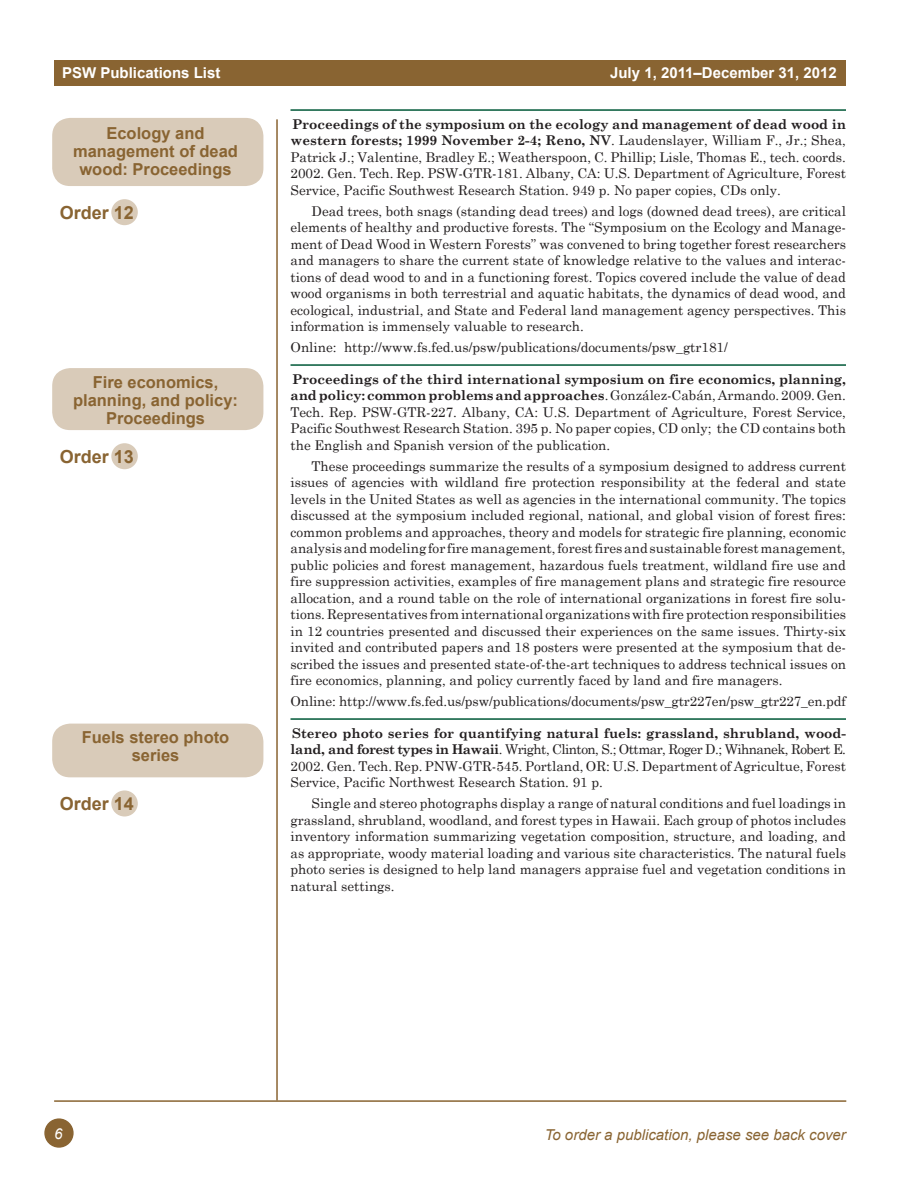
<style>
.page{position:relative;width:918px;height:1188px;background:#fff}
.page>*{position:absolute;margin:0;border:0;box-sizing:border-box;transform-origin:0 0}
.New_Pubs_Order_Subje{font:700 18px "Arial";color:#896432}
.Subject_Block{font:700 16.5px/18px "Arial";color:#896432;text-align:center}
.t1{font:700 15px "Arial";color:#fff}
.t2{font:italic 15px "Arial";color:#896432}
.t3{font:italic 15px "Arial";color:#fff}
.New_Pubs_bottom{font:13.5px/16.5px "Century Schoolbook";color:#231f20;text-align:justify}
.New_Pubs_top{font:13.5px/16.5px "Century Schoolbook";color:#231f20;text-align:justify}
.Online{font:13.5px "Century Schoolbook";letter-spacing:-.01em;color:#231f20}
.s1{font-weight:700}
</style>
<div class="page">
<div style="left:45px;top:1119px;width:28px;height:28px;background:#896432;border-radius:50%"></div>
<div style="left:44px;top:1118px;width:30px;height:30px;border:2px solid #896432;border-radius:50%"></div>
<div style="left:54px;top:60px;width:792px;height:26px;background:#896432"></div>
<hr style="left:276px;top:119px;width:2px;height:982px;background:#896432">
<hr style="left:54px;top:1100px;width:792px;height:2px;background:#896432">
<hr style="left:291px;top:109px;width:555px;height:2px;background:#005838">
<hr style="left:291px;top:364px;width:555px;height:2px;background:#005838">
<hr style="left:291px;top:718px;width:555px;height:2px;background:#005838">
<div style="left:52px;top:724px;width:211px;height:53px;background:#d9cbb9;border-radius:18px"></div>
<div style="left:111px;top:790px;width:27px;height:27px;background:#d9cbb9;border-radius:50%"></div>
<div style="left:52px;top:118px;width:211px;height:68px;background:#d9cbb9;border-radius:18px"></div>
<div style="left:111px;top:199px;width:27px;height:26px;background:#d9cbb9;border-radius:50%"></div>
<div style="left:52px;top:368px;width:211px;height:62px;background:#d9cbb9;border-radius:18px"></div>
<div style="left:111px;top:443px;width:27px;height:26px;background:#d9cbb9;border-radius:50%"></div>
<p class="t1" style="left:62px;top:63px;width:160px">PSW Publications List</p>
<p class="t1" style="left:610px;top:63px;width:228px">July 1, 2011–December 31, 2012</p>
<p class="New_Pubs_top" style="left:291px;top:115px;width:557px"><span class="s1">Proceedings of the symposium on the ecology and management of dead wood in western forests; 1999 November 2-4; Reno, NV</span>. Laudenslayer, William F., Jr.; Shea, Patrick J.; Valentine, Bradley E.; Weatherspoon, C. Phillip; Lisle, Thomas E., tech. coords.<br>2002. Gen. Tech. Rep. PSW-GTR-181. Albany, CA: U.S. Department of Agriculture, Forest Service, Pacific Southwest Research Station. 949 p. No paper copies, CDs only.</p>
<p class="New_Pubs_bottom" style="left:291px;top:202px;width:557px;text-indent:21px">Dead trees, both snags (standing dead trees) and logs (downed dead trees), are critical elements of healthy and productive forests. The “Symposium on the Ecology and Manage&shy;ment of Dead Wood in Western Forests” was convened to bring together forest researchers and managers to share the current state of knowledge relative to the values and interac&shy;tions of dead wood to and in a functioning forest. Topics covered include the value of dead wood organisms in both terrestrial and aquatic habitats, the dynamics of dead wood, and ecological, industrial, and State and Federal land management agency perspectives. This information is immensely valuable to research.</p>
<p class="Online" style="left:291px;top:336px;width:439px">Online: http://www.fs.fed.us/psw/publications/documents/psw_gtr181/</p>
<p class="New_Pubs_top" style="left:291px;top:370px;width:557px"><span class="s1">Proceedings of the third international symposium on fire economics, planning, and policy: common problems and approaches</span>. González-Cabán, Armando. 2009. Gen.<br>Tech. Rep. PSW-GTR-227. Albany, CA: U.S. Department of Agriculture, Forest Service, Pacific Southwest Research Station. 395 p. No paper copies, CD only; the CD contains both the English and Spanish version of the publication.</p>
<p class="New_Pubs_bottom" style="left:291px;top:457px;width:557px;text-indent:21px">These proceedings summarize the results of a symposium designed to address current issues of agencies with wildland fire protection responsibility at the federal and state levels in the United States as well as agencies in the international community. The topics discussed at the symposium included regional, national, and global vision of forest fires: common problems and approaches, theory and models for strategic fire planning, economic analysis and modeling for fire management, forest fires and sustainable forest management, public policies and forest management, hazardous fuels treatment, wildland fire use and fire suppression activities, examples of fire management plans and strategic fire resource allocation, and a round table on the role of international organizations in forest fire solu&shy;tions. Representatives from international organizations with fire protection responsibilities in 12 countries presented and discussed their experiences on the same issues. Thirty-six invited and contributed papers and 18 posters were presented at the symposium that de&shy;scribed the issues and presented state-of-the-art techniques to address technical issues on fire economics, planning, and policy currently faced by land and fire managers.</p>
<p class="Online" style="left:291px;top:690px;width:557px">Online: http://www.fs.fed.us/psw/publications/documents/psw_gtr227en/psw_gtr227_en.pdf</p>
<p class="New_Pubs_top" style="left:291px;top:724px;width:557px"><span class="s1">Stereo photo series for quantifying natural fuels: grassland, shrubland, wood&shy;land, and forest types in Hawaii</span>. Wright, Clinton, S.; Ottmar, Roger D.; Wihnanek, Robert E.<br>2002. Gen. Tech. Rep. PNW-GTR-545. Portland, OR: U.S. Department of Agricultue, Forest Service, Pacific Northwest Research Station. 91 p.</p>
<p class="New_Pubs_bottom" style="left:291px;top:794px;width:557px;text-indent:21px">Single and stereo photographs display a range of natural conditions and fuel loadings in grassland, shrubland, woodland, and forest types in Hawaii. Each group of photos includes inventory information summarizing vegetation composition, structure, and loading, and as appropriate, woody material loading and various site characteristics. The natural fuels photo series is designed to help land managers appraise fuel and vegetation conditions in natural settings.</p>
<p class="Subject_Block" style="left:73px;top:125px;width:167px">Ecology and management of dead wood: Proceedings</p>
<p class="New_Pubs_Order_Subje" style="left:60px;top:200px;width:76px">Order 12</p>
<p class="Subject_Block" style="left:73px;top:374px;width:167px">Fire economics, planning, and policy:<br>Proceedings</p>
<p class="New_Pubs_Order_Subje" style="left:60px;top:444px;width:76px">Order 13</p>
<p class="Subject_Block" style="left:82px;top:729px;width:149px">Fuels stereo photo series</p>
<p class="New_Pubs_Order_Subje" style="left:60px;top:792px;width:76px">Order 14</p>
<p class="t3" style="left:54px;top:1124px;width:10px">6</p>
<p class="t2" style="left:545px;top:1125px;width:303px">To order a publication, please see back cover</p>
</div>
